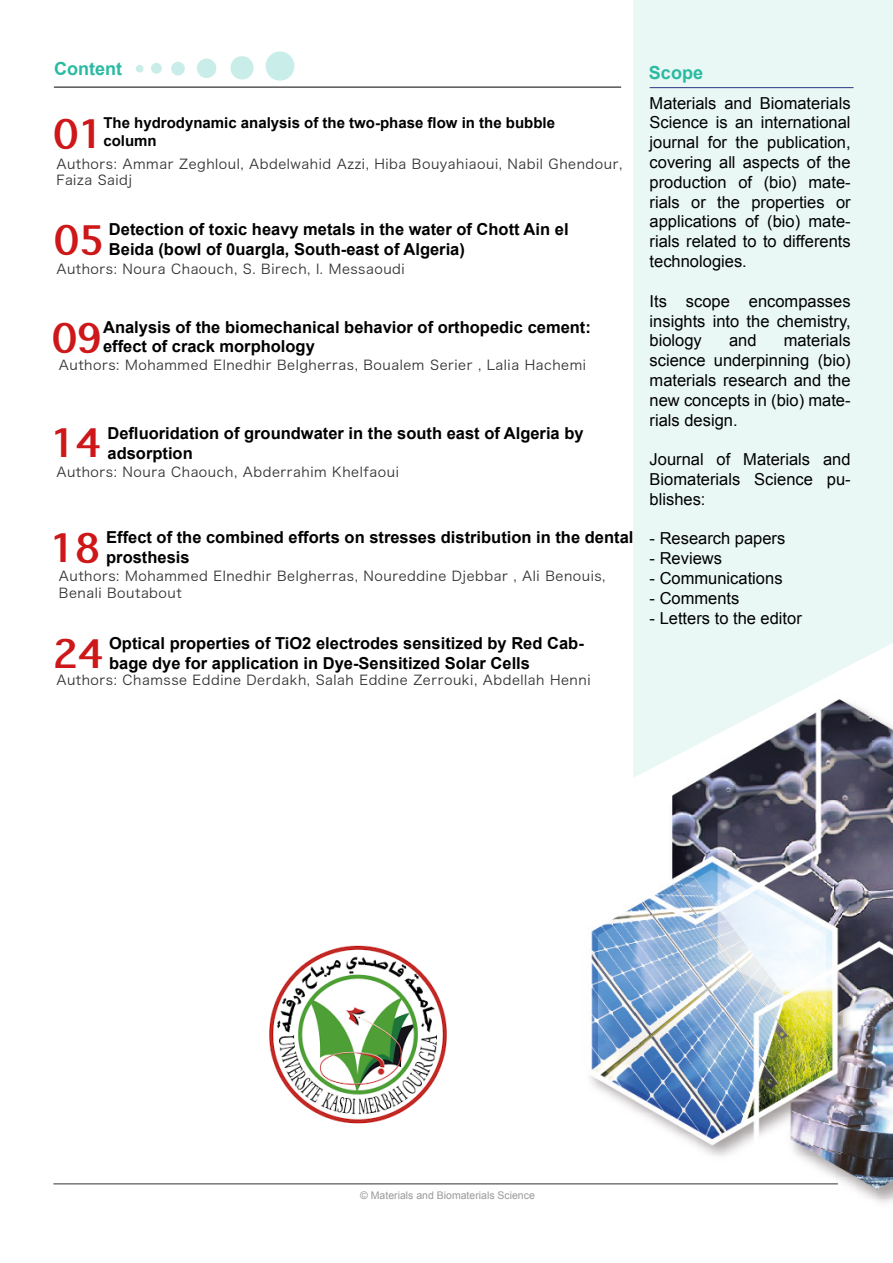
<style>
.page{position:relative;width:893px;height:1263px;background:#fff}
.page>*{position:absolute;margin:0;border:0;box-sizing:border-box;transform-origin:0 0}
.t1{font:700 37.5px "Thonburi";color:#cd1719}
.t2{font:700 18px "Arial";color:#29baa1}
.t3{font:16.5px/19.8px "Arial";color:#000;text-align:justify}
.t4{font:700 16.5px/19.8px "Arial";color:#000}
.t5{font:700 15px/18px "Arial";color:#000}
.t6{font:13.5px/16.2px "Hiragino Sans GB W3";letter-spacing:.04em;color:#333}
.t7{font:10.5px "Arial";color:#999}
</style>
<div class="page">
<img style="left:561px;top:778px;width:332px;height:425px">
<svg style="left:633px;top:0;width:260px;height:778px;background:#e3f0ee"></svg>
<hr style="left:53px;top:1183px;width:785px;height:1px;background:#333">
<hr style="left:650px;top:87px;width:203px;height:1px;background:#283583">
<div style="left:136px;top:65px;width:8px;height:8px;background:#c9ede8;border-radius:50%"></div>
<hr style="left:54px;top:87px;width:567px;height:1px;background:#000">
<div style="left:171px;top:62px;width:14px;height:13px;background:#c9ede8;border-radius:50%"></div>
<div style="left:197px;top:59px;width:19px;height:19px;background:#c9ede8;border-radius:50%"></div>
<div style="left:230px;top:56px;width:24px;height:24px;background:#c9ede8;border-radius:50%"></div>
<div style="left:151px;top:63px;width:11px;height:11px;background:#c9ede8;border-radius:50%"></div>
<div style="left:266px;top:51px;width:28px;height:30px;background:#c9ede8;border-radius:50%"></div>
<img style="left:269px;top:945px;width:178px;height:179px">
<p class="t2" style="left:54px;top:57px;width:69px">Content</p>
<h1 class="t1" style="left:53px;top:113px;width:51px">01</h1>
<p class="t5" style="left:103px;top:114px;width:453px">The hydrodynamic analysis of the two-phase flow in the bubble column</p>
<p class="t6" style="left:56px;top:155px;width:567px">Authors: Ammar Zeghloul, Abdelwahid Azzi, Hiba Bouyahiaoui, Nabil Ghendour,<br>Faiza Saidj</p>
<h1 class="t1" style="left:54px;top:219px;width:51px">05</h1>
<p class="t4" style="left:109px;top:220px;width:461px">Detection of toxic heavy metals in the water of Chott Ain el<br>Beida (bowl of 0uargla, South-east of Algeria)</p>
<p class="t6" style="left:56px;top:261px;width:350px">Authors: Noura Chaouch, S. Birech, I. Messaoudi</p>
<p class="t4" style="left:103px;top:317px;width:489px">Analysis of the biomechanical behavior of orthopedic cement: effect of crack morphology</p>
<h1 class="t1" style="left:52px;top:317px;width:51px">09</h1>
<p class="t6" style="left:59px;top:357px;width:529px">Authors: Mohammed Elnedhir Belgherras, Boualem Serier , Lalia Hachemi</p>
<h1 class="t1" style="left:51px;top:422px;width:51px">14</h1>
<p class="t4" style="left:107px;top:424px;width:478px">Defluoridation of groundwater in the south east of Algeria by adsorption</p>
<p class="t6" style="left:56px;top:463px;width:344px">Authors: Noura Chaouch, Abderrahim Khelfaoui</p>
<h1 class="t1" style="left:50px;top:527px;width:51px">18</h1>
<p class="t4" style="left:106px;top:528px;width:529px">Effect of the combined efforts on stresses distribution in the dental prosthesis</p>
<p class="t6" style="left:59px;top:568px;width:548px">Authors: Mohammed Elnedhir Belgherras, Noureddine Djebbar , Ali Benouis,<br>Benali Boutabout</p>
<p class="t4" style="left:109px;top:634px;width:476px">Optical properties of TiO2 electrodes sensitized by Red Cab&shy;bage dye for application in Dye-Sensitized Solar Cells</p>
<h1 class="t1" style="left:53px;top:633px;width:51px">24</h1>
<p class="t6" style="left:56px;top:671px;width:536px">Authors: Chamsse Eddine Derdakh, Salah Eddine Zerrouki, Abdellah Henni</p>
<p class="t2" style="left:649px;top:61px;width:56px">Scope</p>
<p class="t3" style="left:650px;top:93px;width:203px">Materials and Biomaterials Science is an international journal for the publication, covering all aspects of the production of (bio) mate&shy;rials or the properties or applications of (bio) mate&shy;rials related to to differents technologies.</p>
<p class="t3" style="left:650px;top:291px;width:203px">Its scope encompasses insights into the chemistry, biology</p>
<p class="t3" style="left:650px;top:331px;width:203px;text-indent:134px">materials science underpinning (bio) materials research and the new concepts in (bio) mate&shy;rials design.</p>
<p class="t3" style="left:650px;top:450px;width:203px">Journal of Materials and Biomaterials Science pu&shy;blishes:</p>
<p class="t3" style="left:650px;top:529px;width:137px">- Research papers</p>
<p class="t3" style="left:650px;top:549px;width:74px">- Reviews</p>
<p class="t3" style="left:650px;top:568px;width:134px">- Communications</p>
<p class="t3" style="left:650px;top:588px;width:91px">- Comments</p>
<p class="t3" style="left:650px;top:608px;width:154px">- Letters to the editor</p>
<p class="t3" style="left:729px;top:331px;width:29px">and</p>
<p class="t7" style="left:360px;top:1189px;width:176px">© Materials and Biomaterials Science</p>
</div>
